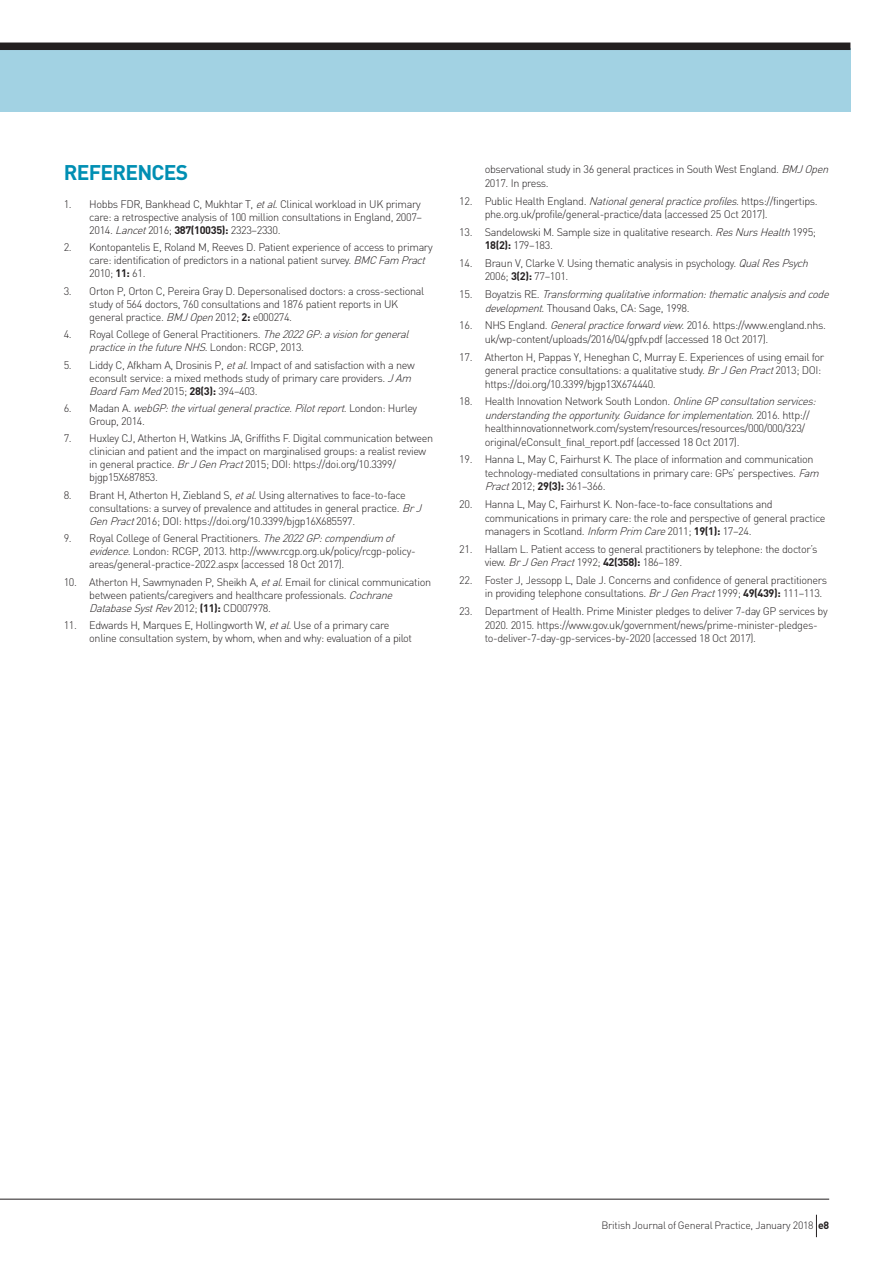
<style>
.page{position:relative;width:893px;height:1263px;background:#fff}
.page>*{position:absolute;margin:0;border:0;box-sizing:border-box;transform-origin:0 0}
.t1{font:700 21px "DIN";letter-spacing:-.035em;color:#008fb3}
.t2{font:300 10.8px/13px "DIN";letter-spacing:-.035em;color:#231f20}
.t3{font:italic 300 10.8px/13px "DIN";color:#231f20}
.t4{font:300 10.5px "DIN";letter-spacing:-.025em;color:#231f20}
.s1{font-style:italic}
.s2{font-weight:700}
.s3{font-style:normal}
</style>
<div class="page">
<div style="left:0;top:48px;width:850px;height:64px;background:#a2d2e3"></div>
<div style="left:0;top:43px;width:850px;height:7px;background:#231f20"></div>
<hr style="left:0;top:1199px;width:829px;height:1px;background:#231f20">
<svg style="left:816px;top:1215px;width:1px;height:22px"></svg>
<h1 class="t1" style="left:64px;top:159px;width:126px">REFERENCES</h1>
<p class="t2" style="left:89px;top:197px;width:334px;text-indent:-26px">1. Hobbs FDR, Bankhead C, Mukhtar T, <span class="s1">etal</span>. Clinical workload in UK primary care: a retrospective analysis of 100 million consultations in England, 2007–<br>2014. <span class="s1">Lancet</span>2016; <span class="s2">387(10035):</span> 2323–2330.</p>
<p class="t2" style="left:89px;top:241px;width:345px;text-indent:-26px">2. Kontopantelis E, Roland M, Reeves D. Patient experience of access to primary care: identification of predictors in a national patient survey. <span class="s1">BMCFam Pract<br></span>2010; <span class="s2">11:</span> 61.</p>
<p class="t2" style="left:89px;top:284px;width:337px;text-indent:-26px">3. Orton P, Orton C, Pereira Gray D. Depersonalised doctors: a cross-sectional study of 564 doctors, 760 consultations and 1876 patient reports in UK general practice. <span class="s1">BMJOpen</span>2012; <span class="s2">2:</span> e000274.</p>
<p class="t2" style="left:89px;top:328px;width:324px;text-indent:-26px">4. Royal College of General Practitioners. <span class="s1">The2022GP:avisionforgeneral practiceinthefutureNHS</span>. L o n d o n : R C G P , 2 0 1 3 .</p>
<p class="t2" style="left:89px;top:358px;width:327px;text-align:justify;text-indent:-26px">5. Liddy C, Afkham A, Drosinis P, <span class="s1">etal</span>. Impact of and satisfaction with a new econsult service: a mixed methods study of primary care providers. <span class="s1">JAm BoardFam Med</span>2015; <span class="s2">28(3):</span> 394–403.</p>
<p class="t3" style="left:89px;top:401px;width:329px;text-indent:-26px"><span class="s3">6 . M a d a n A .</span> webGP:thevirtualgeneralpractice.Pilotreport<span class="s3">. L o n d o n : H u r l e y<br>Group, 2014.</span></p>
<p class="t2" style="left:89px;top:432px;width:345px;text-indent:-26px">7. Huxley CJ, Atherton H, Watkins JA, Griffiths F. Digital communication between clinician and patient and the impact on marginalised groups: a realist review in general practice. <span class="s1">BrJGenPract</span>2015; DOI: https://doi.org/10.3399/ bjgp15X687853.</p>
<p class="t2" style="left:89px;top:488px;width:337px;text-indent:-26px">8. Brant H, Atherton H, Ziebland S, <span class="s1">etal</span>. Using alternatives to face-to-face consultations: a survey of prevalence and attitudes in general practice. <span class="s1">BrJ<br>GenPract</span>2016; DOI: https://doi.org/10.3399/bjgp16X685597.</p>
<p class="t2" style="left:89px;top:532px;width:328px;text-indent:-26px">9. Royal College of General Practitioners. <span class="s1">The2022GP:compendium of evidence</span>. London: RCGP, 2013. http://www.rcgp.org.uk/policy/rcgp-policy&shy;areas/general-practice-2022.aspx (accessed 18 Oct 2017).</p>
<p class="t2" style="left:89px;top:575px;width:343px;text-indent:-26px">10. Atherton H, Sawmynaden P, Sheikh A, <span class="s1">etal</span>. Email for clinical communication between patients/caregivers and healthcare professionals. <span class="s1">Cochrane<br>DatabaseSystRev</span>2012; <span class="s2">(11):</span> CD007978.</p>
<p class="t2" style="left:89px;top:618px;width:324px;text-indent:-26px">11. Edwards H, Marques E, Hollingworth W, <span class="s1">etal.</span>Use of a primary care online consultation system, by whom, when and why: evaluation of a pilot</p>
<p class="t2" style="left:485px;top:163px;width:348px;line-height:13.5px">observational study in 36 general practices in South West England. <span class="s1">BMJOpen<br></span>2017. In press.</p>
<p class="t2" style="left:485px;top:194px;width:334px;line-height:13.5px;text-indent:-26px">12. Public Health England. <span class="s1">Nationalgeneralpracticeprofiles</span>. https://fingertips. phe.org.uk/profile/general-practice/data (accessed 25 Oct 2017).</p>
<p class="t2" style="left:485px;top:225px;width:333px;line-height:13.5px;text-indent:-26px">13. Sandelowski M. Sample size in qualitative research. <span class="s1">ResNursHealth</span>1995;<br><span class="s2">18(2):</span> 179–183.</p>
<p class="t2" style="left:485px;top:256px;width:328px;line-height:13.5px;text-indent:-26px">14. Braun V, Clarke V. Using thematic analysis in psychology. <span class="s1">QualResPsych<br></span>2006; <span class="s2">3(2):</span> 77–101.</p>
<p class="t3" style="left:485px;top:287px;width:349px;line-height:13.5px;text-indent:-26px"><span class="s3">1 5 . B o y a t z i s R E .</span> Transformingqualitativeinformation:thematicanalysisandcode development<span class="s3">. Thousand Oaks, CA: Sage, 1998.</span></p>
<p class="t2" style="left:485px;top:319px;width:343px;line-height:13.5px;text-indent:-26px">16. NHS England. <span class="s1">Generalpracticeforwardview</span>. 2016. https://www.england.nhs. uk/wp-content/uploads/2016/04/gpfv.pdf (accessed 18 Oct 2017).</p>
<p class="t2" style="left:485px;top:350px;width:341px;line-height:13.5px;text-indent:-26px">17. Atherton H, Pappas Y, Heneghan C, Murray E. Experiences of using email for general practice consultations: a qualitative study. <span class="s1">BrJGenPract</span>2013; DOI: https://doi.org/10.3399/bjgp13X674440.</p>
<p class="t2" style="left:485px;top:394px;width:336px;line-height:13.5px;text-indent:-26px">18. Health Innovation Network South London. <span class="s1">OnlineGPconsultationservices: understandingtheopportunity.Guidanceforimplementation</span>. 2 0 1 6 . h t t p : // healthinnovationnetwork.com/system/resources/resources/000/000/323/ original/eConsult_final_report.pdf (accessed 18 Oct 2017).</p>
<p class="t2" style="left:485px;top:453px;width:339px;line-height:13.5px;text-indent:-26px">19. Hanna L, May C, Fairhurst K. The place of information and communication technology-mediated consultations in primary care: GPs’ perspectives. <span class="s1">Fam<br>Pract</span>2012; <span class="s2">29(3):</span> 361–366.</p>
<p class="t2" style="left:485px;top:497px;width:342px;line-height:13.5px;text-indent:-26px">20. Hanna L, May C, Fairhurst K. Non-face-to-face consultations and communications in primary care: the role and perspective of general practice managers in Scotland. <span class="s1">Inform Prim Care</span>2011; <span class="s2">19(1):</span> 17–24.</p>
<p class="t2" style="left:485px;top:542px;width:334px;line-height:13.5px;text-indent:-26px">21. Hallam L. Patient access to general practitioners by telephone: the doctor’s view. <span class="s1">BrJGenPract</span>1992; <span class="s2">42(358):</span> 186–189.</p>
<p class="t2" style="left:485px;top:573px;width:344px;line-height:13.5px;text-indent:-26px">22. Foster J, Jessopp L, Dale J. Concerns and confidence of general practitioners in providing telephone consultations. <span class="s1">BrJGenPract</span>1999; <span class="s2">49(439):</span> 111–113.</p>
<p class="t2" style="left:485px;top:604px;width:344px;line-height:13.5px;text-indent:-26px">23. Department of Health. Prime Minister pledges to deliver 7-day GP services by<br>2020. 2015. https://www.gov.uk/government/news/prime-minister-pledges&shy;to-deliver-7-day-gp-services-by-2020 (accessed 18 Oct 2017).</p>
<p class="t4" style="left:601px;top:1219px;width:229px">British Journal of General Practice, January 2018 <span class="s2">e8</span></p>
</div>
